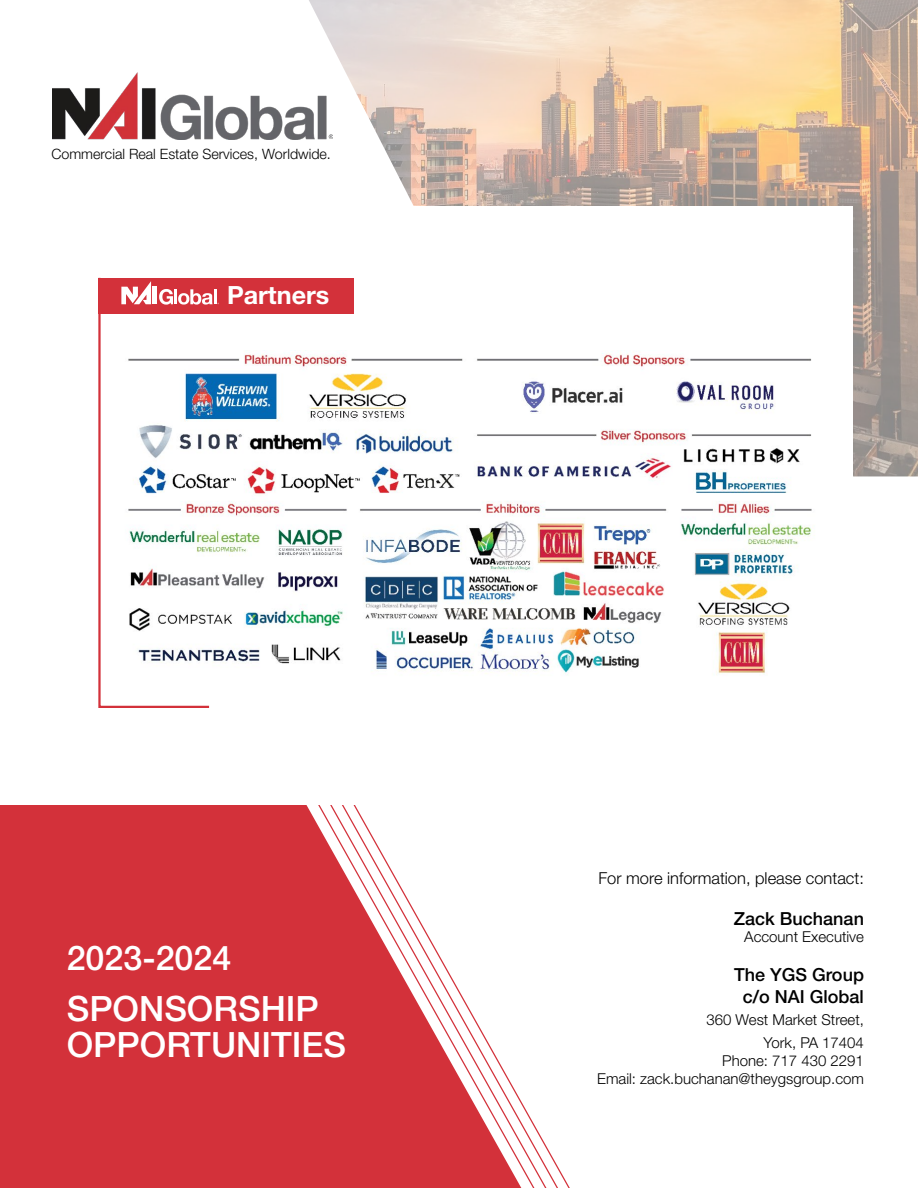
<style>
.page{position:relative;width:918px;height:1188px;background:#fff}
.page>*{position:absolute;margin:0;border:0;box-sizing:border-box;transform-origin:0 0}
.t1{font:500 34.95px/36.6px "Helvetica Neue LT Std";color:#fff}
.t2{font:500 34.05px "Helvetica Neue LT Std";color:#fff}
.t3{font:700 25.05px "Helvetica Neue LT Std";color:#fff}
.t4{font:500 18px/21.6px "Helvetica Neue LT Std";color:#000;text-align:center}
.t5{font:300 16.5px "Helvetica Neue LT Std";color:#000}
.t6{font:300 15px/22.5px "Helvetica Neue LT Std";color:#000;text-align:right}
.t7{font:14.25px "Helvetica Neue LT 45 Lt";color:#000}
</style>
<div class="page">
<img style="left:309px;top:0;width:609px;height:476px">
<svg style="left:0;top:805px;width:558px;height:383px;fill:#d3313a"></svg>
<div style="left:0;top:206px;width:852px;height:599px;background:#fff"></div>
<div style="left:98px;top:278px;width:255px;height:35px;background:#d3313a"></div>
<svg style="left:211px;top:294px;width:8px;height:11px"></svg>
<hr style="left:214px;top:289px;width:3px;height:15px;background:#fff">
<img style="left:211px;top:350px;width:601px;height:325px">
<svg style="left:98px;top:277px;width:113px;height:431px"></svg>
<img style="left:53px;top:72px;width:280px;height:68px">
<p class="t7" style="left:51px;top:145px;width:281px">Commercial Real Estate Services, Worldwide.</p>
<h3 class="t3" style="left:227px;top:280px;width:104px">Partners</h3>
<h2 class="t2" style="left:67px;top:938px;width:166px">2023-2024</h2>
<h1 class="t1" style="left:67px;top:990px;width:281px">SPONSORSHIP<br>OPPORTUNITIES</h1>
<p class="t5" style="left:598px;top:868px;width:267px">For more information, please contact:</p>
<p class="t4" style="left:734px;top:908px;width:132px">Zack Buchanan</p>
<p class="t6" style="left:744px;top:926px;width:121px">Account Executive</p>
<p class="t4" style="left:734px;top:964px;width:131px">The YGS Group c/o NAI Global</p>
<p class="t6" style="left:706px;top:1008px;width:159px">360 West Market Street,<br>York, PA 17404</p>
<p class="t6" style="left:597px;top:1051px;width:268px;line-height:18px">Phone: 717 430 2291<br>Email: zack.buchanan@theygsgroup.com</p>
</div>
